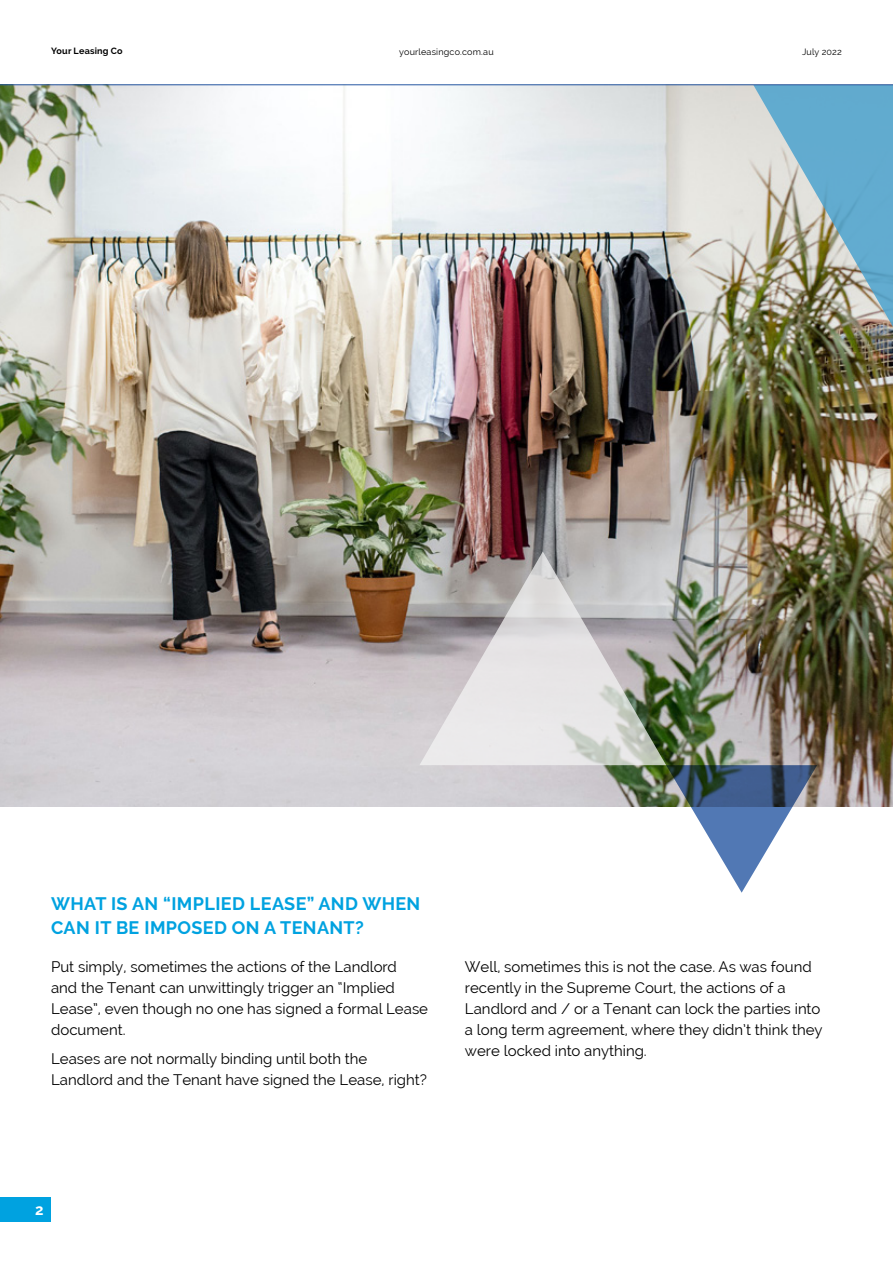
<style>
.page{position:relative;width:893px;height:1263px;background:#fff}
.page>*{position:absolute;margin:0;border:0;box-sizing:border-box;transform-origin:0 0}
.t1{font:700 18px/24px "Raleway";letter-spacing:.02em;color:#00a2e0}
.t2{font:15px/21px "Raleway";color:#000}
.t3{font:700 15px "Raleway";color:#fff}
.t4{font:9px "Raleway";letter-spacing:.02em;color:#000}
.t5{font:700 9px "Raleway";letter-spacing:.025em;color:#000}
</style>
<div class="page">
<img style="left:0;top:85px;width:893px;height:721px">
<svg style="left:419px;top:551px;width:247px;height:214px;background:#c9c7c7"></svg>
<svg style="left:666px;top:765px;width:151px;height:128px"></svg>
<img style="left:648px;top:85px;width:245px;height:670px">
<hr style="left:0;top:84px;width:893px;height:1px;background:#2657a2">
<div style="left:0;top:1197px;width:51px;height:25px;background:#00a2e0"></div>
<p class="t5" style="left:51px;top:46px;width:73px">Your Leasing Co</p>
<p class="t4" style="left:399px;top:47px;width:96px">yourleasingco.com.au</p>
<p class="t4" style="left:802px;top:47px;width:41px">July 2022</p>
<p class="t1" style="left:51px;top:891px;width:371px">WHAT IS AN “IMPLIED LEASE” AND WHEN<br>CAN IT BE IMPOSED ON A TENANT?</p>
<p class="t2" style="left:51px;top:956px;width:379px">Put simply, sometimes the actions of the Landlord<br>and the Tenant can unwittingly trigger an “Implied Lease”, even though no one has signed a formal Lease document.</p>
<p class="t2" style="left:51px;top:1048px;width:377px">Leases are not normally binding until both the<br>Landlord and the Tenant have signed the Lease, right?</p>
<p class="t2" style="left:465px;top:956px;width:359px">Well, sometimes this is not the case. As was found recently in the Supreme Court, the actions of a Landlord and / or a Tenant can lock the parties into a long term agreement, where they didn’t think they were locked into anything.</p>
<p class="t3" style="left:35px;top:1201px;width:10px">2</p>
</div>
